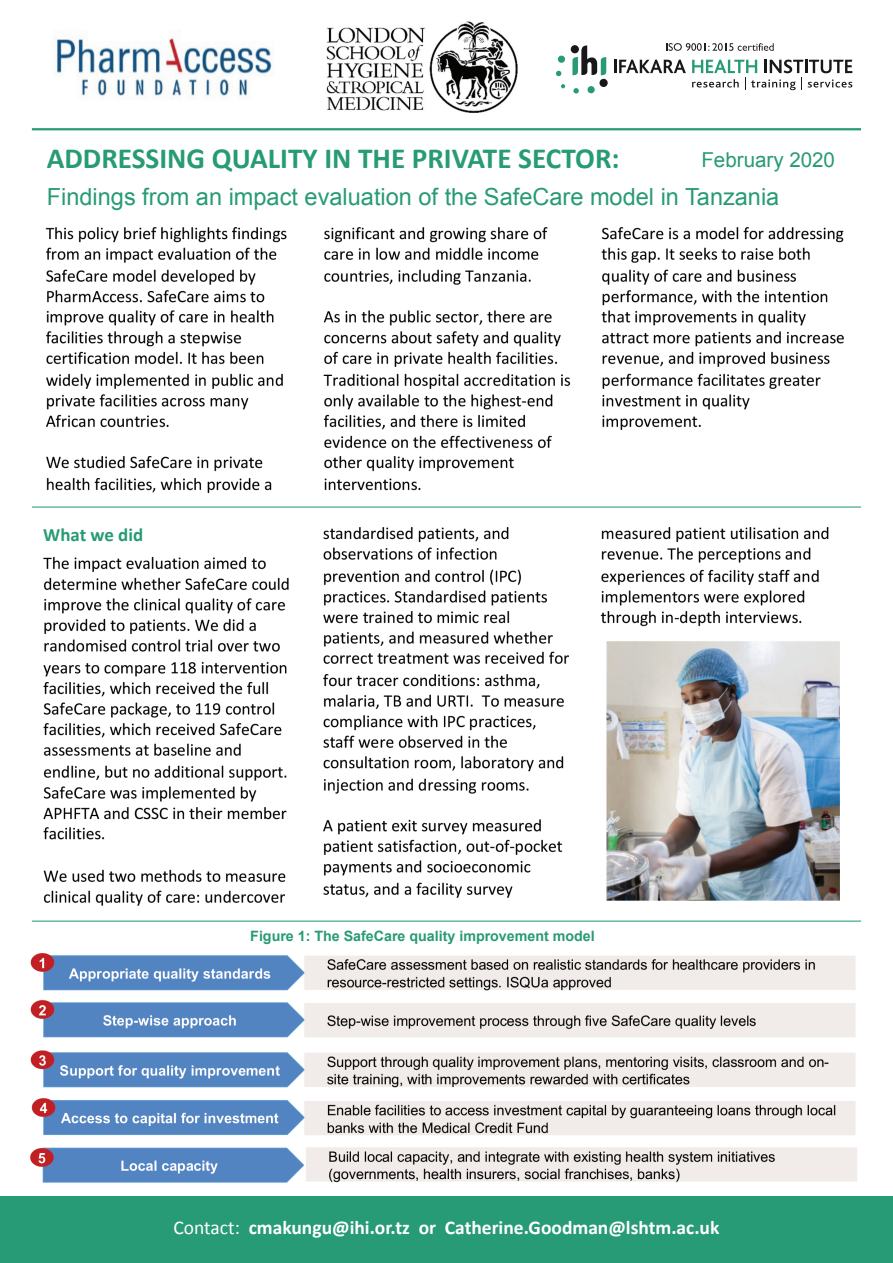
<style>
.page{position:relative;width:893px;height:1263px;background:#fff}
.page>*{position:absolute;margin:0;border:0;box-sizing:border-box;transform-origin:0 0}
.t1{font:700 29.25px "Calibri";color:#279b75}
.t2{font:23.55px "Arial";color:#279b75}
.t3{font:20.55px "Arial";color:#279b75}
.t4{font:700 19.5px "Calibri";color:#fff}
.t5{font:700 18.9px "Calibri";color:#279b75}
.t6{font:700 14.25px "Arial";color:#279b75}
.s1{font-weight:400}
</style>
<div class="page">
<img style="left:30px;top:21px;width:832px;height:1162px">
<hr style="left:32px;top:128px;width:829px;height:2px;background:#279b75">
<hr style="left:32px;top:506px;width:829px;height:2px;background:#279b75">
<hr style="left:32px;top:920px;width:829px;height:2px;background:#279b75">
<div style="left:0;top:1196px;width:893px;height:67px;background:#279b75"></div>
<div style="left:599px;top:79px;width:9px;height:8px;background:#18171a;border-radius:50%"></div>
<div style="left:558px;top:56px;width:7px;height:7px;background:#279b75;border-radius:50%"></div>
<svg style="left:556px;top:71px;width:5px;height:5px"></svg>
<svg style="left:561px;top:84px;width:4px;height:4px"></svg>
<div style="left:587px;top:86px;width:8px;height:7px;background:#279b75;border-radius:50%"></div>
<svg style="left:573px;top:88px;width:6px;height:6px"></svg>
<svg style="left:572px;top:44px;width:34px;height:32px"></svg>
<svg style="left:614px;top:60px;width:72px;height:13px"></svg>
<svg style="left:666px;top:43px;width:108px;height:8px"></svg>
<svg style="left:692px;top:60px;width:160px;height:30px"></svg>
<p class="t1" style="left:47px;top:138px;width:574px">ADDRESSING QUALITY IN THE PRIVATE SECTOR:</p>
<p class="t2" style="left:47px;top:182px;width:734px">Findings from an impact evaluation of the SafeCare model in Tanzania</p>
<p class="t3" style="left:701px;top:146px;width:135px">February 2020</p>
<p class="t5" style="left:43px;top:521px;width:101px">What we did</p>
<p class="t6" style="left:250px;top:926px;width:346px">Figure 1: The SafeCare quality improvement model</p>
<p class="t4" style="left:174px;top:1213px;width:547px"><span class="s1">Contact:</span> cmakungu@ihi.or.tz or Catherine.Goodman@lshtm.ac.uk</p>
</div>
